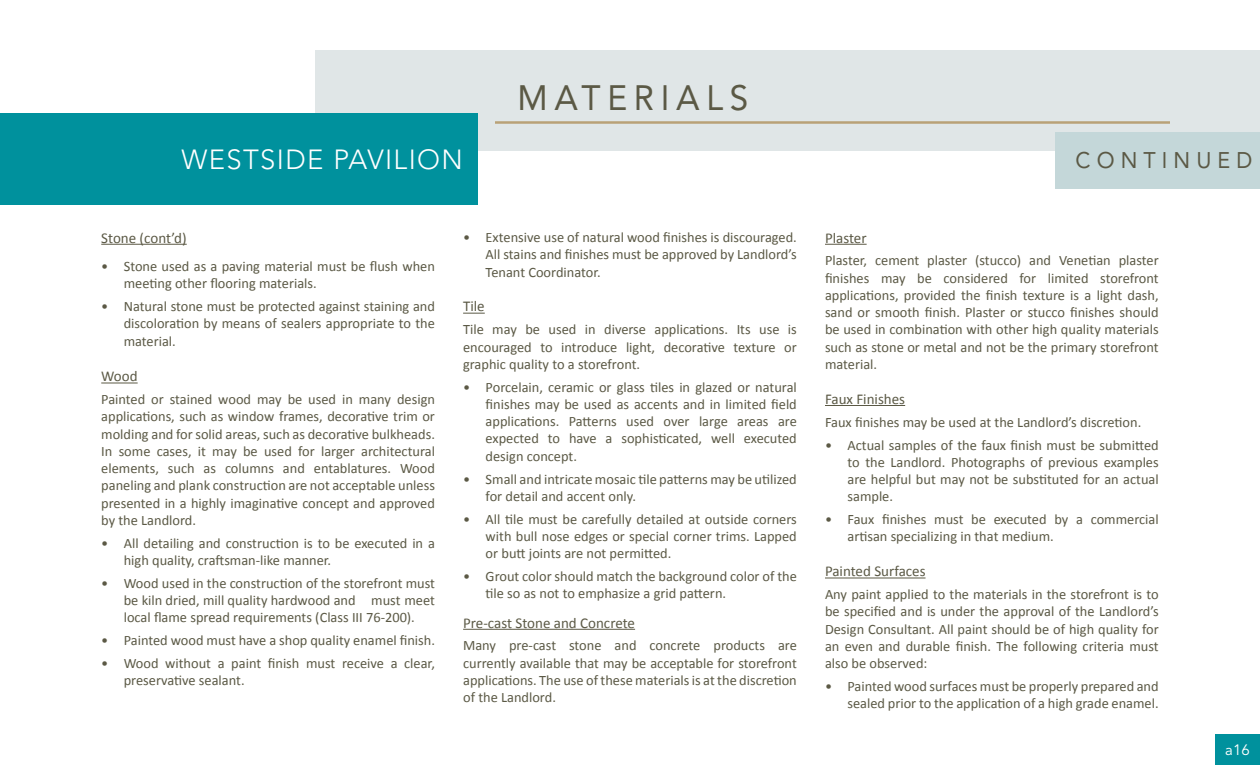
<style>
.page{position:relative;width:1260px;height:765px;background:#fff}
.page>*{position:absolute;margin:0;border:0;box-sizing:border-box;transform-origin:0 0}
.t1{font:35px "Avenir LT Std";letter-spacing:.2em;color:#5b5945;scale:.95 1}
.t2{font:300 27.5px "Avenir LT Std";letter-spacing:.05em;color:#fff}
.t3{font:22.5px "Avenir LT Std";letter-spacing:.285em;color:#5b5945;scale:.95 1}
.t4{font:15px "Calibri";color:#5b5945}
.t5{font:15px "Avenir LT Std";color:#fff}
.t6{font:14.38px/17.2px "Calibri";color:#5b5945;text-align:justify}
</style>
<div class="page">
<div style="left:1215px;top:734px;width:45px;height:31px;background:#00919d"></div>
<hr style="left:101px;top:244px;width:86px;height:1px;background:#5b5945">
<hr style="left:101px;top:383px;width:37px;height:1px;background:#5b5945">
<svg style="left:463px;top:313px;width:22px;height:1px"></svg>
<hr style="left:463px;top:629px;width:172px;height:1px;background:#5b5945">
<hr style="left:825px;top:244px;width:42px;height:1px;background:#5b5945">
<hr style="left:825px;top:405px;width:80px;height:1px;background:#5b5945">
<hr style="left:825px;top:578px;width:101px;height:1px;background:#5b5945">
<div style="left:315px;top:50px;width:945px;height:101px;background:#e0e6e7"></div>
<div style="left:1055px;top:132px;width:205px;height:57px;background:#c4d7d9"></div>
<hr style="left:495px;top:121px;width:675px;height:3px;background:#b9a177">
<div style="left:0;top:114px;width:477px;height:91px;background:#00919d"></div>
<h2 class="t2" style="left:181px;top:143px;width:283px">WESTSIDE PAVILION</h2>
<h1 class="t1" style="left:518px;top:78px;width:244px">MATERIALS</h1>
<p class="t4" style="left:101px;top:228px;width:87px">Stone (cont’d)</p>
<p class="t6" style="left:124px;top:258px;width:313px;text-indent:-22px">• Stone used as a paving material must be flush when meeting other flooring materials.</p>
<p class="t6" style="left:124px;top:298px;width:313px;line-height:17.6px;text-indent:-22px">• Natural stone must be protected against staining and discoloration by means of sealers appropriate to the material.</p>
<p class="t4" style="left:101px;top:367px;width:38px">Wood</p>
<p class="t6" style="left:101px;top:391px;width:335px">Painted or stained wood may be used in many design applications, such as window frames, decorative trim or molding and for solid areas, such as decorative bulkheads.<br>In some cases, it may be used for larger architectural elements, such as columns and entablatures. Wood paneling and plank construction are not acceptable unless presented in a highly imaginative concept and approved by the Landlord.</p>
<p class="t6" style="left:124px;top:534px;width:313px;text-indent:-22px">• All detailing and construction is to be executed in a high quality, craftsman-like manner.</p>
<p class="t6" style="left:124px;top:575px;width:313px;text-indent:-22px">• Wood used in the construction of the storefront must be kiln dried, mill quality hardwood and must meet local flame spread requirements (Class III 76-200).</p>
<p class="t6" style="left:101px;top:632px;width:335px">• Painted wood must have a shop quality enamel finish.</p>
<p class="t6" style="left:124px;top:655px;width:313px;text-indent:-22px">• Wood without a paint finish must receive a clear, preservative sealant.</p>
<p class="t6" style="left:486px;top:229px;width:313px;text-indent:-22px">• Extensive use of natural wood finishes is discouraged.<br>All stains and finishes must be approved by Landlord’s Tenant Coordinator.</p>
<p class="t4" style="left:463px;top:297px;width:23px">Tile</p>
<p class="t6" style="left:463px;top:321px;width:335px">Tile may be used in diverse applications. Its use is encouraged to introduce light, decorative texture or graphic quality to a storefront.</p>
<p class="t6" style="left:486px;top:378px;width:313px;text-indent:-22px">• Porcelain, ceramic or glass tiles in glazed or natural finishes may be used as accents and in limited field applications. Patterns used over large areas are expected to have a sophisticated, well executed design concept.</p>
<p class="t6" style="left:486px;top:470px;width:313px;text-indent:-22px">• Small and intricate mosaic tile patterns may be utilized for detail and accent only.</p>
<p class="t6" style="left:486px;top:510px;width:313px;text-indent:-22px">• All tile must be carefully detailed at outside corners with bull nose edges or special corner trims. Lapped or butt joints are not permitted.</p>
<p class="t6" style="left:486px;top:568px;width:313px;text-indent:-22px">• Grout color should match the background color of the tile so as not to emphasize a grid pattern.</p>
<p class="t4" style="left:463px;top:613px;width:173px">Pre-cast Stone and Concrete</p>
<p class="t6" style="left:463px;top:637px;width:335px">Many pre-cast stone and concrete products are currently available that may be acceptable for storefront applications. The use of these materials is at the discretion of the Landlord.</p>
<h3 class="t3" style="left:1076px;top:147px;width:188px">CONTINUED</h3>
<p class="t4" style="left:825px;top:228px;width:43px">Plaster</p>
<p class="t6" style="left:825px;top:252px;width:335px">Plaster, cement plaster (stucco) and Venetian plaster finishes may be considered for limited storefront applications, provided the finish texture is a light dash, sand or smooth finish. Plaster or stucco finishes should be used in combination with other high quality materials such as stone or metal and not be the primary storefront material.</p>
<p class="t4" style="left:825px;top:389px;width:82px">Faux Finishes</p>
<p class="t6" style="left:825px;top:413px;width:318px">Faux finishes may be used at the Landlord’s discretion.</p>
<p class="t6" style="left:847px;top:436px;width:313px;text-indent:-22px">• Actual samples of the faux finish must be submitted to the Landlord. Photographs of previous examples are helpful but may not be substituted for an actual sample.</p>
<p class="t6" style="left:847px;top:511px;width:313px;text-indent:-22px">• Faux finishes must be executed by a commercial artisan specializing in that medium.</p>
<p class="t4" style="left:825px;top:562px;width:102px">Painted Surfaces</p>
<p class="t6" style="left:825px;top:586px;width:335px">Any paint applied to the materials in the storefront is to be specified and is under the approval of the Landlord’s Design Consultant. All paint should be of high quality for an even and durable finish. The following criteria must also be observed:</p>
<p class="t6" style="left:825px;top:678px;width:335px;text-align:right">• Painted wood surfaces must be properly prepared and sealed prior to the application of a high grade enamel.</p>
<p class="t5" style="left:1225px;top:741px;width:26px">a16</p>
</div>
